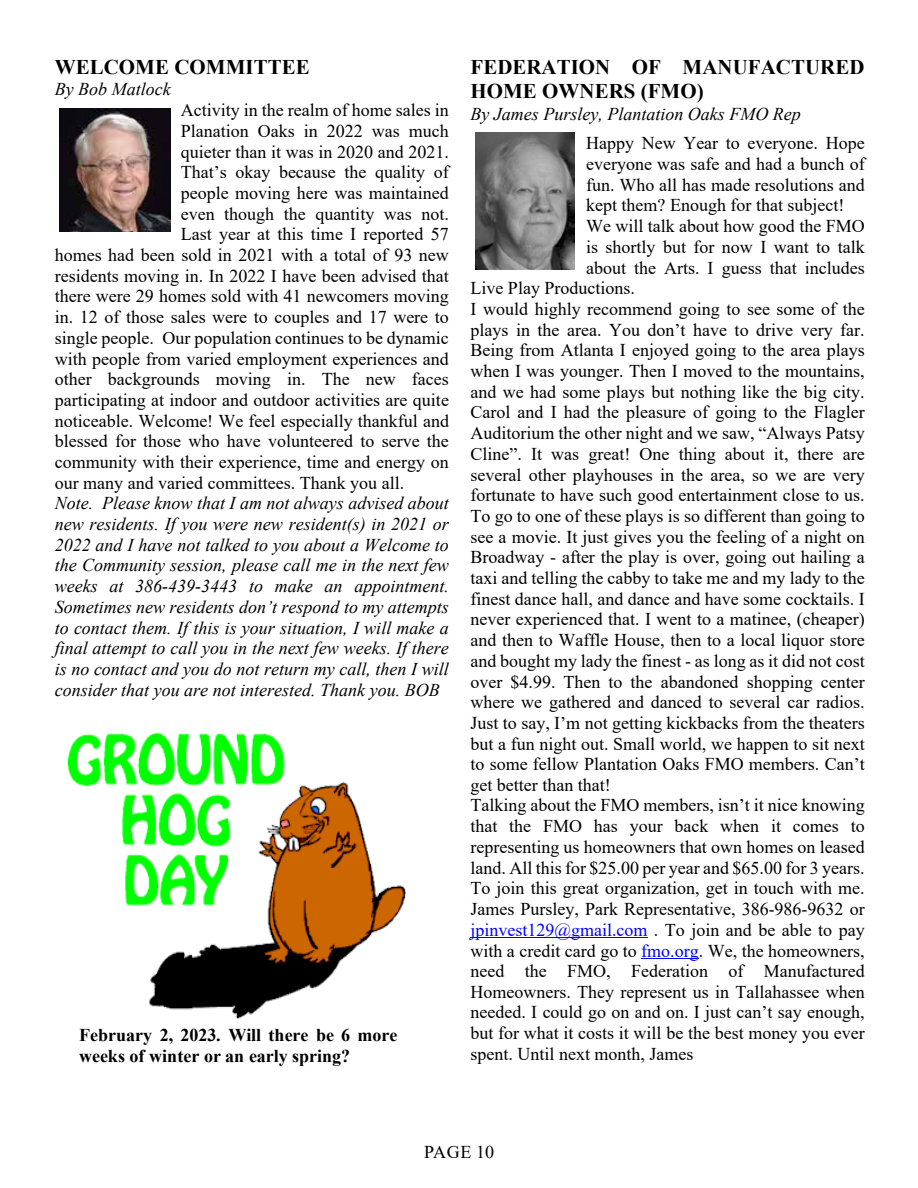
<style>
.page{position:relative;width:918px;height:1188px;background:#fff}
.page>*{position:absolute;margin:0;border:0;box-sizing:border-box;transform-origin:0 0}
.t1{font:700 20.85px/24.2px "Times New Roman";letter-spacing:.005em;color:#000}
.t2{font:18px "Times New Roman";color:#000}
.t3{font:italic 18px/20.7px "Times New Roman";color:#000;text-align:justify}
.t4{font:700 18px/21.3px "Times New Roman";color:#000}
.t5{font:18px "Times New Roman";color:#00f}
.s1{color:#000}
.s2{color:#00f}
</style>
<div class="page">
<hr style="left:471px;top:937px;width:177px;height:1px;background:#00f">
<hr style="left:642px;top:958px;width:57px;height:1px;background:#00f">
<img style="left:59px;top:109px;width:111px;height:122px">
<img style="left:475px;top:133px;width:100px;height:136px">
<img style="left:68px;top:732px;width:337px;height:287px">
<p class="t1" style="left:55px;top:54px;width:256px">WELCOME COMMITTEE</p>
<p class="t3" style="left:55px;top:79px;width:117px">By Bob Matlock</p>
<p class="t2" style="left:181px;top:98px;width:270px">Activity in the realm of home sales in</p>
<p class="t2" style="left:181px;top:118px;width:270px">Planation Oaks in 2022 was much</p>
<p class="t2" style="left:181px;top:139px;width:270px">quieter than it was in 2020 and 2021.</p>
<p class="t2" style="left:181px;top:159px;width:270px">That’s okay because the quality of</p>
<p class="t2" style="left:181px;top:180px;width:270px">people moving here was maintained</p>
<p class="t2" style="left:181px;top:201px;width:270px">even though the quantity was not.</p>
<p class="t2" style="left:181px;top:222px;width:270px">Last year at this time I reported 57</p>
<p class="t2" style="left:55px;top:242px;width:396px">homes had been sold in 2021 with a total of 93 new</p>
<p class="t2" style="left:55px;top:263px;width:396px">residents moving in. In 2022 I have been advised that</p>
<p class="t2" style="left:55px;top:284px;width:396px">there were 29 homes sold with 41 newcomers moving</p>
<p class="t2" style="left:55px;top:305px;width:396px">in. 12 of those sales were to couples and 17 were to</p>
<p class="t2" style="left:55px;top:325px;width:396px">single people. Our population continues to be dynamic</p>
<p class="t2" style="left:55px;top:346px;width:396px">with people from varied employment experiences and</p>
<p class="t2" style="left:55px;top:366px;width:396px">other backgrounds moving in. The new faces</p>
<p class="t2" style="left:55px;top:387px;width:396px">participating at indoor and outdoor activities are quite</p>
<p class="t2" style="left:55px;top:408px;width:396px">noticeable. Welcome! We feel especially thankful and</p>
<p class="t2" style="left:55px;top:428px;width:396px">blessed for those who have volunteered to serve the</p>
<p class="t2" style="left:55px;top:449px;width:396px">community with their experience, time and energy on</p>
<p class="t2" style="left:55px;top:470px;width:351px">our many and varied committees. Thank you all.</p>
<p class="t3" style="left:55px;top:493px;width:396px">Note. Please know that I am not always advised about new residents. If you were new resident(s) in 2021 or 2022 and I have not talked to you about a Welcome to the Community session, please call me in the next few weeks at 386-439-3443 to make an appointment.<br>Sometimes new residents don’t respond to my attempts to contact them. If this is your situation, I will make a final attempt to call you in the next few weeks. If there is no contact and you do not return my call, then I will consider that you are not interested. Thank you. BOB</p>
<p class="t4" style="left:79px;top:1024px;width:320px">February 2, 2023. Will there be 6 more weeks of winter or an early spring?</p>
<p class="t1" style="left:471px;top:54px;width:395px">FEDERATION OF MANUFACTURED<br>HOME OWNERS (FMO)</p>
<p class="t3" style="left:471px;top:103px;width:332px">By James Pursley, Plantation Oaks FMO Rep</p>
<p class="t2" style="left:586px;top:131px;width:280px">Happy New Year to everyone. Hope</p>
<p class="t2" style="left:586px;top:151px;width:280px">everyone was safe and had a bunch of</p>
<p class="t2" style="left:586px;top:172px;width:280px">fun. Who all has made resolutions and</p>
<p class="t2" style="left:586px;top:193px;width:260px">kept them? Enough for that subject!</p>
<p class="t2" style="left:586px;top:213px;width:280px">We will talk about how good the FMO</p>
<p class="t2" style="left:586px;top:234px;width:280px">is shortly but for now I want to talk</p>
<p class="t2" style="left:586px;top:255px;width:280px">about the Arts. I guess that includes</p>
<p class="t2" style="left:471px;top:275px;width:166px">Live Play Productions.</p>
<p class="t2" style="left:471px;top:296px;width:396px">I would highly recommend going to see some of the</p>
<p class="t2" style="left:471px;top:317px;width:396px">plays in the area. You don’t have to drive very far.</p>
<p class="t2" style="left:471px;top:338px;width:396px">Being from Atlanta I enjoyed going to the area plays</p>
<p class="t2" style="left:471px;top:358px;width:396px">when I was younger. Then I moved to the mountains,</p>
<p class="t2" style="left:471px;top:379px;width:396px">and we had some plays but nothing like the big city.</p>
<p class="t2" style="left:471px;top:400px;width:396px">Carol and I had the pleasure of going to the Flagler</p>
<p class="t2" style="left:471px;top:420px;width:396px">Auditorium the other night and we saw, “Always Patsy</p>
<p class="t2" style="left:471px;top:441px;width:396px">Cline”. It was great! One thing about it, there are</p>
<p class="t2" style="left:471px;top:462px;width:396px">several other playhouses in the area, so we are very</p>
<p class="t2" style="left:471px;top:482px;width:396px">fortunate to have such good entertainment close to us.</p>
<p class="t2" style="left:471px;top:503px;width:396px">To go to one of these plays is so different than going to</p>
<p class="t2" style="left:471px;top:524px;width:396px">see a movie. It just gives you the feeling of a night on</p>
<p class="t2" style="left:470px;top:545px;width:396px">Broadway - after the play is over, going out hailing a</p>
<p class="t2" style="left:470px;top:565px;width:396px">taxi and telling the cabby to take me and my lady to the</p>
<p class="t2" style="left:470px;top:586px;width:396px">finest dance hall, and dance and have some cocktails. I</p>
<p class="t2" style="left:470px;top:607px;width:396px">never experienced that. I went to a matinee, (cheaper)</p>
<p class="t2" style="left:470px;top:627px;width:396px">and then to Waffle House, then to a local liquor store</p>
<p class="t2" style="left:470px;top:648px;width:396px">and bought my lady the finest - as long as it did not cost</p>
<p class="t2" style="left:470px;top:669px;width:396px">over $4.99. Then to the abandoned shopping center</p>
<p class="t2" style="left:470px;top:689px;width:396px">where we gathered and danced to several car radios.</p>
<p class="t2" style="left:470px;top:710px;width:396px">Just to say, I’m not getting kickbacks from the theaters</p>
<p class="t2" style="left:470px;top:731px;width:396px">but a fun night out. Small world, we happen to sit next</p>
<p class="t2" style="left:470px;top:752px;width:396px">to some fellow Plantation Oaks FMO members. Can’t</p>
<p class="t2" style="left:470px;top:772px;width:142px">get better than that!</p>
<p class="t2" style="left:470px;top:793px;width:396px">Talking about the FMO members, isn’t it nice knowing</p>
<p class="t2" style="left:470px;top:814px;width:396px">that the FMO has your back when it comes to</p>
<p class="t2" style="left:470px;top:834px;width:396px">representing us homeowners that own homes on leased</p>
<p class="t2" style="left:470px;top:855px;width:396px">land. All this for $25.00 per year and $65.00 for 3 years.</p>
<p class="t2" style="left:470px;top:876px;width:396px">To join this great organization, get in touch with me.</p>
<p class="t2" style="left:470px;top:896px;width:396px">James Pursley, Park Representative, 386-986-9632 or</p>
<p class="t5" style="left:470px;top:917px;width:396px">jpinvest129@gmail.com <span class="s1">. To join and be able to pay</span></p>
<p class="t2" style="left:471px;top:938px;width:396px">with a credit card go to <span class="s2">fmo.org</span>. We, the homeowners,</p>
<p class="t2" style="left:471px;top:958px;width:396px">need the FMO, Federation of Manufactured</p>
<p class="t2" style="left:471px;top:979px;width:396px">Homeowners. They represent us in Tallahassee when</p>
<p class="t2" style="left:471px;top:1000px;width:396px">needed. I could go on and on. I just can’t say enough,</p>
<p class="t2" style="left:471px;top:1021px;width:396px">but for what it costs it will be the best money you ever</p>
<p class="t2" style="left:471px;top:1041px;width:225px">spent. Until next month, James</p>
<p class="t2" style="left:424px;top:1139px;width:72px">PAGE 10</p>
</div>
